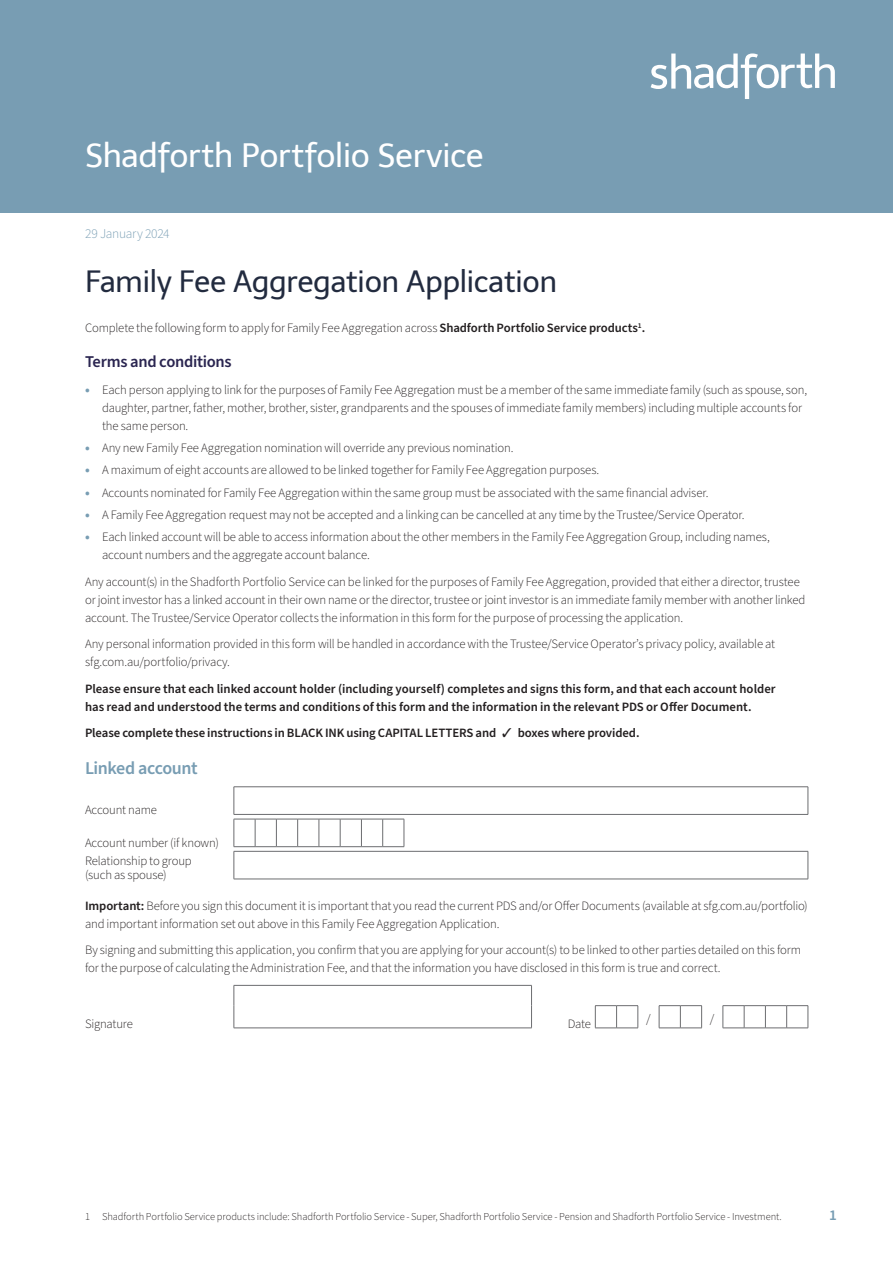
<style>
.page{position:relative;width:893px;height:1263px;background:#fff}
.page>*{position:absolute;margin:0;border:0;box-sizing:border-box;transform-origin:0 0}
.t1{font:33px "Telex";letter-spacing:-.02em;color:#fff}
._00A_Form_header{font:30px "Telex";letter-spacing:-.02em;color:#222b3f}
._02_Subhead_2{font:600 18px "Source Sans Pro";letter-spacing:-.025em;color:#789db3}
._03_Subhead_3{font:600 16.5px "Source Sans Pro";letter-spacing:-.02em;color:#2a2550}
.t2{font:600 15px "Source Sans Pro";color:#789db3}
._05_Date{font:300 13.5px "Source Sans Pro";letter-spacing:-.02em;color:#789db3}
._07A_Form_body_copy{font:300 12.75px/18px "Source Sans Pro";letter-spacing:-.015em;color:#231f20}
._07A_Form_body_copy-2{font:600 12.75px/18px "Source Sans Pro";color:#231f20}
._07A_body_text_above_boxes{font:300 12.75px/14.2px "Source Sans Pro";letter-spacing:-.015em;color:#231f20}
._07B_Form_box_title_copy{font:300 12.75px "Source Sans Pro";letter-spacing:-.02em;color:#231f20}
._00_Disclaimer{font:300 10.5px "Source Sans Pro";letter-spacing:-.005em;color:#231f20}
.s1{font-weight:600}
.s2{font-weight:700;font-size:13.5px;color:#789db3}
</style>
<div class="page">
<div style="left:0;top:0;width:893px;height:213px;background:#789db3"></div>
<svg style="left:651px;top:53px;width:184px;height:46px"></svg>
<hr style="left:234px;top:786px;width:574px;height:1px;background:#6c6d70">
<svg style="left:233px;top:787px;width:576px;height:92px"></svg>
<hr style="left:234px;top:879px;width:574px;height:1px;background:#6c6d70">
<svg style="left:233px;top:985px;width:576px;height:44px"></svg>
<h1 class="t1" style="left:85px;top:136px;width:400px">Shadforth Portfolio Service</h1>
<p class="_05_Date" style="left:85px;top:225px;width:86px">29 January 2024</p>
<p class="_00A_Form_header" style="left:85px;top:264px;width:474px">Family Fee Aggregation Application</p>
<p class="_07A_Form_body_copy" style="left:85px;top:319px;width:562px">Complete the following form to apply for Family Fee Aggregation across <span class="s1">Shadforth Portfolio Service products</span><sup>1</sup><span class="s1">.</span></p>
<p class="_03_Subhead_3" style="left:85px;top:351px;width:148px">Terms and conditions</p>
<p class="_07A_Form_body_copy" style="left:102px;top:381px;width:706px;text-indent:-17px"><span class="s2">•</span> Each person applying to link for the purposes of Family Fee Aggregation must be a member of the same immediate family (such as spouse, son, daughter, partner, father, mother, brother, sister, grandparents and the spouses of immediate family members) including multiple accounts for the same person.</p>
<p class="_07A_Form_body_copy" style="left:85px;top:439px;width:430px"><span class="s2">•</span> Any new Family Fee Aggregation nomination will override any previous nomination.</p>
<p class="_07A_Form_body_copy" style="left:85px;top:461px;width:516px"><span class="s2">•</span> A maximum of eight accounts are allowed to be linked together for Family Fee Aggregation purposes.</p>
<p class="_07A_Form_body_copy" style="left:85px;top:484px;width:625px"><span class="s2">•</span> Accounts nominated for Family Fee Aggregation within the same group must be associated with the same financial adviser.</p>
<p class="_07A_Form_body_copy" style="left:85px;top:506px;width:661px"><span class="s2">•</span> A Family Fee Aggregation request may not be accepted and a linking can be cancelled at any time by the Trustee/Service Operator.</p>
<p class="_07A_Form_body_copy" style="left:102px;top:528px;width:669px;text-indent:-17px"><span class="s2">•</span> Each linked account will be able to access information about the other members in the Family Fee Aggregation Group, including names, account numbers and the aggregate account balance.</p>
<p class="_07A_Form_body_copy" style="left:85px;top:573px;width:722px">Any account(s) in the Shadforth Portfolio Service can be linked for the purposes of Family Fee Aggregation, provided that either a director, trustee or joint investor has a linked account in their own name or the director, trustee or joint investor is an immediate family member with another linked account. The Trustee/Service Operator collects the information in this form for the purpose of processing the application.</p>
<p class="_07A_Form_body_copy" style="left:85px;top:635px;width:692px">Any personal information provided in this form will be handled in accordance with the Trustee/Service Operator’s privacy policy, available at sfg.com.au/portfolio/privacy.</p>
<p class="_07A_Form_body_copy-2" style="left:85px;top:680px;width:692px">Please ensure that each linked account holder (including yourself) completes and signs this form, and that each account holder has read and understood the terms and conditions of this form and the information in the relevant PDS or Offer Document.</p>
<p class="_07A_Form_body_copy-2" style="left:85px;top:724px;width:556px">Please complete these instructions in BLACK INK using CAPITAL LETTERS and ✓ boxes where provided.</p>
<p class="_02_Subhead_2" style="left:85px;top:756px;width:114px">Linked account</p>
<p class="_07B_Form_box_title_copy" style="left:85px;top:802px;width:74px">Account name</p>
<p class="_07A_Form_body_copy" style="left:85px;top:834px;width:135px">Account number (if known)</p>
<p class="_07A_body_text_above_boxes" style="left:85px;top:854px;width:108px">Relationship to group (such as spouse)</p>
<p class="_07A_Form_body_copy" style="left:85px;top:897px;width:724px"><span class="s1">Important:</span> Before you sign this document it is important that you read the current PDS and/or Offer Documents (available at sfg.com.au/portfolio) and important information set out above in this Family Fee Aggregation Application.</p>
<p class="_07A_Form_body_copy" style="left:85px;top:941px;width:718px">By signing and submitting this application, you confirm that you are applying for your account(s) to be linked to other parties detailed on this form for the purpose of calculating the Administration Fee, and that the information you have disclosed in this form is true and correct.</p>
<p class="_07B_Form_box_title_copy" style="left:85px;top:1015px;width:49px">Signature</p>
<p class="_07B_Form_box_title_copy" style="left:568px;top:1015px;width:25px">Date</p>
<p class="_07B_Form_box_title_copy" style="left:646px;top:1010px;width:6px">/</p>
<p class="_07B_Form_box_title_copy" style="left:710px;top:1010px;width:6px">/</p>
<p class="_00_Disclaimer" style="left:85px;top:1210px;width:698px">1 Shadforth Portfolio Service products include: Shadforth Portfolio Service - Super, Shadforth Portfolio Service - Pension and Shadforth Portfolio Service - Investment.</p>
<p class="t2" style="left:829px;top:1204px;width:9px">1</p>
</div>
